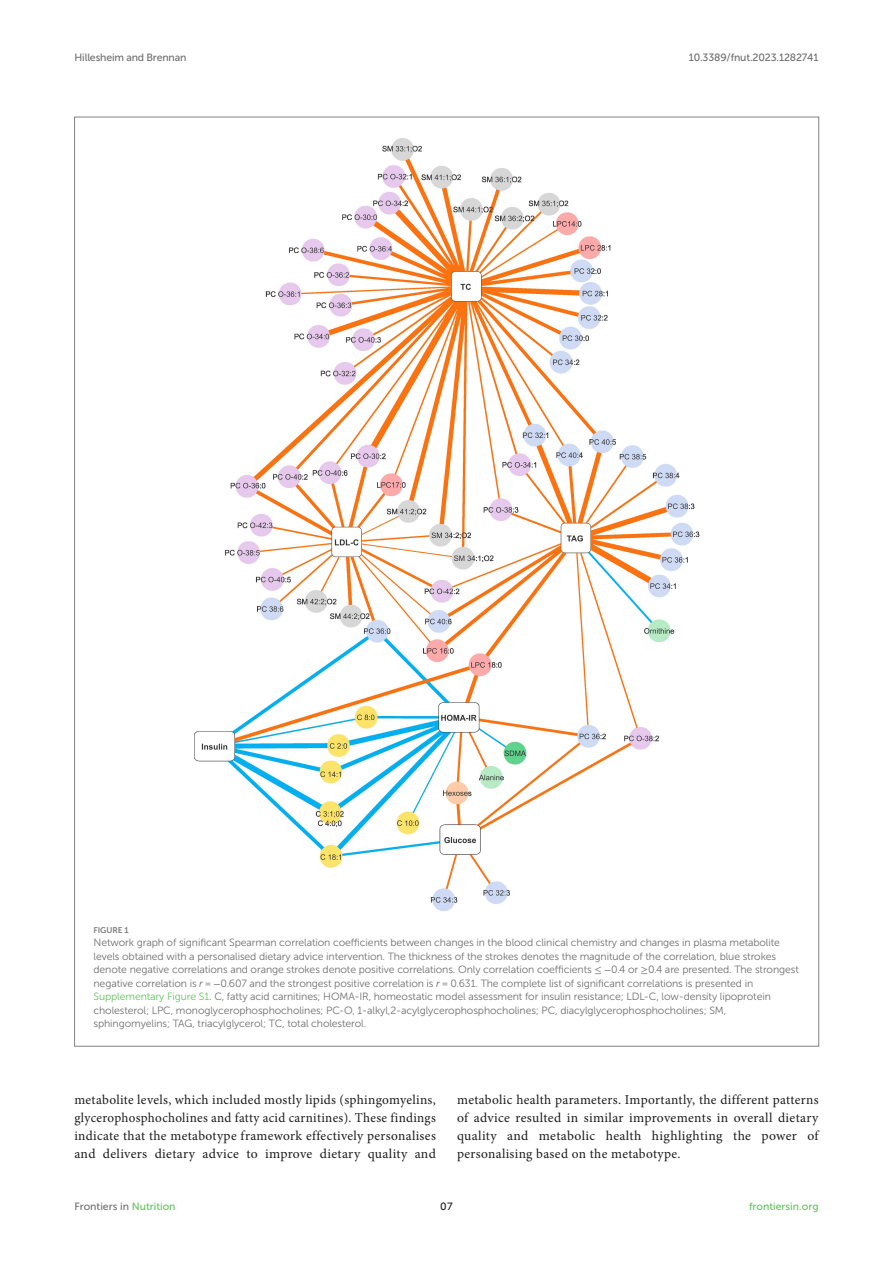
<style>
.page{position:relative;width:893px;height:1263px;background:#fff}
.page>*{position:absolute;margin:0;border:0;box-sizing:border-box;transform-origin:0 0}
.TEXT_FLUSH{font:13.5px/18px "Minion Pro";letter-spacing:.025em;color:#1b1c1b;text-align:justify}
.FIG_LEG{font:10.5px/13.5px "Museo Sans 300";letter-spacing:-.01em;color:#706f70}
.t1{font:10.5px "Museo Sans 500";letter-spacing:-.015em;color:#706f70}
.t2{font:10.5px "Museo Sans 500";color:#65c161}
.t3{font:10.5px "Museo Sans 500";color:#1b1c1b}
.FIG_HD{font:8.25px "Museo Sans 700";letter-spacing:-.01em;color:#7e7f7f}
.s1{font-family:"STIX General"}
.s2{font-style:italic}
.s3{color:#65c161}
</style>
<div class="page">
<img style="left:194px;top:138px;width:506px;height:773px">
<p class="t1" style="left:74px;top:51px;width:114px">Hillesheim and Brennan</p>
<p class="t1" style="left:689px;top:51px;width:131px">10.3389/fnut.2023.1282741</p>
<p class="FIG_HD" style="left:94px;top:925px;width:37px">FIGURE 1</p>
<p class="FIG_LEG" style="left:94px;top:936px;width:707px">Network graph of significant Spearman correlation coefficients between changes in the blood clinical chemistry and changes in plasma metabolite levels obtained with a personalised dietary advice intervention. The thickness of the strokes denotes the magnitude of the correlation, blue strokes denote negative correlations and orange strokes denote positive correlations. Only correlation coefficients <span class="s1">≤ −</span>0.4 or <span class="s1">≥</span>0.4 are presented. The strongest negative correlation is <span class="s2">r</span> = <span class="s1">−</span>0.607 and the strongest positive correlation is <span class="s2">r</span> = 0.631. The complete list of significant correlations is presented in <span class="s3">Supplementary Figure S1</span>. C, fatty acid carnitines; HOMA-IR, homeostatic model assessment for insulin resistance; LDL-C, low-density lipoprotein cholesterol; LPC, monoglycerophosphocholines; PC-O, 1-alkyl,2-acylglycerophosphocholines; PC, diacylglycerophosphocholines; SM, sphingomyelins; TAG, triacylglycerol; TC, total cholesterol.</p>
<p class="TEXT_FLUSH" style="left:74px;top:1091px;width:363px">metabolite levels, which included mostly lipids (sphingomyelins, glycerophosphocholines and fatty acid carnitines). These findings indicate that the metabotype framework effectively personalises and delivers dietary advice to improve dietary quality and</p>
<p class="TEXT_FLUSH" style="left:457px;top:1091px;width:363px">metabolic health parameters. Importantly, the different patterns of advice resulted in similar improvements in overall dietary quality and metabolic health highlighting the power of personalising based on the metabotype.</p>
<p class="t1" style="left:74px;top:1200px;width:103px">Frontiers in <span class="s3">Nutrition</span></p>
<p class="t3" style="left:440px;top:1200px;width:14px">07</p>
<p class="t2" style="left:749px;top:1200px;width:71px">frontiersin.org</p>
</div>
